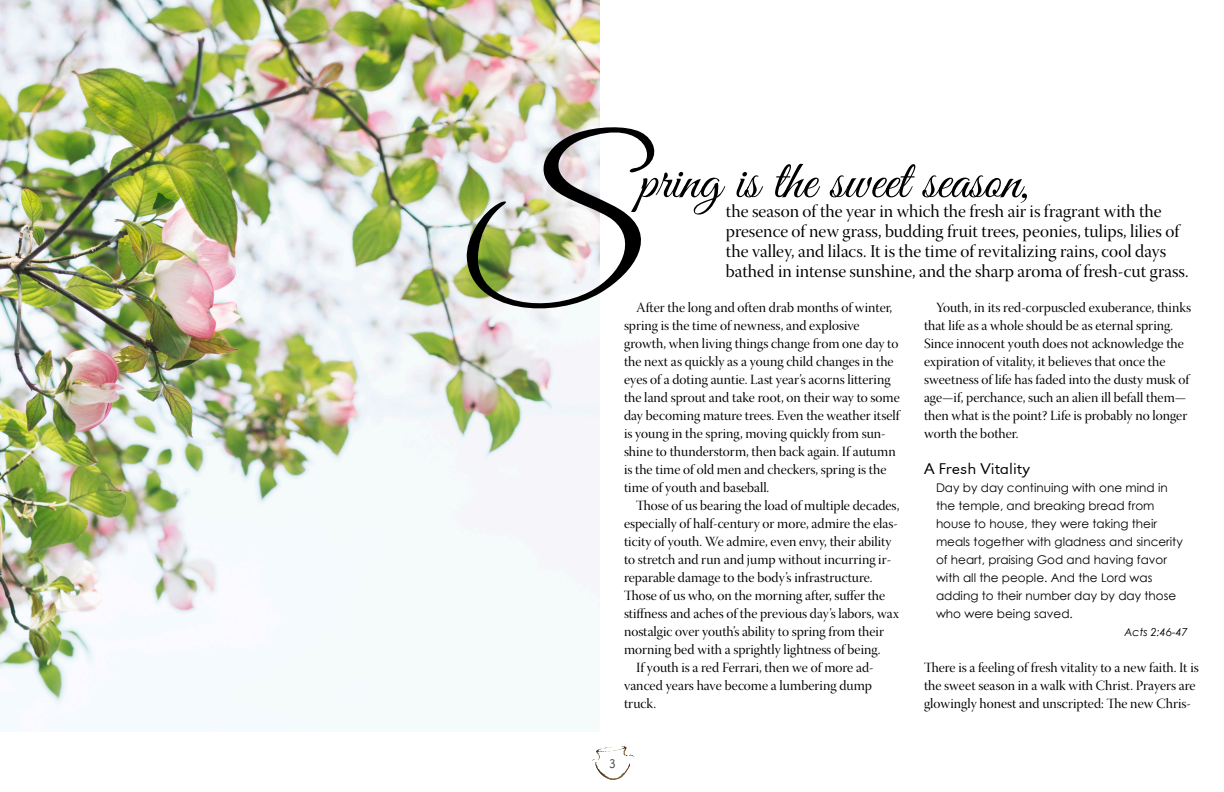
<style>
.page{position:relative;width:1224px;height:792px;background:#fff}
.page>*{position:absolute;margin:0;border:0;box-sizing:border-box;transform-origin:0 0}
.t1{font:200px "Great Vibes";color:#000}
.t2{font:55px "Great Vibes";color:#000}
.t3{font:18px/20px "Warnock Pro Disp";color:#000}
.t4{font:16px "URW Grotesk T Ligh Extr Wide";color:#000}
.t5{font:14px/18px "Warnock Pro Disp";color:#000}
.t6{font:13px "URW Grotesk T Ligh";color:#4d4d4d}
.t7{font:12px/18px "Century Gothic";color:#000}
.t8{font:italic 11px "Century Gothic";color:#000}
</style>
<div class="page">
<svg style="left:592px;top:746px;width:42px;height:34px"></svg>
<img style="left:0;top:0;width:600px;height:732px">
<h1 class="t1" style="left:467px;top:120px;width:182px">S</h1>
<h2 class="t2" style="left:639px;top:150px;width:392px">pring is the sweet season,</h2>
<p class="t3" style="left:726px;top:203px;width:464px">the season of the year in which the fresh air is fragrant with the presence of new grass, budding fruit trees, peonies, tulips, lilies of the valley, and lilacs. It is the time of revitalizing rains, cool days bathed in intense sunshine, and the sharp aroma of fresh-cut grass.</p>
<p class="t5" style="left:624px;top:300px;width:277px;text-indent:12px">After the long and often drab months of winter, spring is the time of newness, and explosive growth, when living things change from one day to the next as quickly as a young child changes in the eyes of a doting auntie. Last year’s acorns littering the land sprout and take root, on their way to some day becoming mature trees. Even the weather itself is young in the spring, moving quickly from sun&shy;shine to thunderstorm, then back again. If autumn is the time of old men and checkers, spring is the time of youth and baseball.</p>
<p class="t5" style="left:636px;top:498px;width:265px">Those of us bearing the load of multiple decades,</p>
<p class="t5" style="left:624px;top:516px;width:276px">especially of half-century or more, admire the elas-</p>
<p class="t5" style="left:624px;top:534px;width:269px">ticity of youth. We admire, even envy, their ability</p>
<p class="t5" style="left:624px;top:552px;width:269px">to stretch and run and jump without incurring ir-</p>
<p class="t5" style="left:624px;top:570px;width:250px">reparable damage to the body’s infrastructure.</p>
<p class="t5" style="left:624px;top:588px;width:263px">Those of us who, on the morning after, suffer the</p>
<p class="t5" style="left:624px;top:606px;width:277px">stiffness and aches of the previous day’s labors, wax</p>
<p class="t5" style="left:624px;top:624px;width:261px">nostalgic over youth’s ability to spring from their</p>
<p class="t5" style="left:624px;top:642px;width:258px">morning bed with a sprightly lightness of being.</p>
<p class="t5" style="left:636px;top:660px;width:239px">If youth is a red Ferrari, then we of more ad-</p>
<p class="t5" style="left:624px;top:678px;width:250px">vanced years have become a lumbering dump</p>
<p class="t5" style="left:624px;top:696px;width:34px">truck.</p>
<p class="t5" style="left:924px;top:300px;width:269px;text-indent:12px">Youth, in its red-corpuscled exuberance, thinks that life as a whole should be as eternal spring.<br>Since innocent youth does not acknowledge the expiration of vitality, it believes that once the sweetness of life has faded into the dusty musk of age—if, perchance, such an alien ill befall them— then what is the point? Life is probably no longer worth the bother.</p>
<p class="t4" style="left:924px;top:462px;width:107px">A Fresh Vitality</p>
<p class="t7" style="left:936px;top:480px;width:248px">Day by day continuing with one mind in the temple, and breaking bread from house to house, they were taking their meals together with gladness and sincerity of heart, praising God and having favor with all the people. And the Lord was adding to their number day by day those who were being saved.</p>
<p class="t8" style="left:1125px;top:628px;width:65px">Acts 2:46-47</p>
<p class="t5" style="left:924px;top:660px;width:276px">There is a feeling of fresh vitality to a new faith. It is the sweet season in a walk with Christ. Prayers are glowingly honest and unscripted: The new Chris-</p>
<p class="t6" style="left:609px;top:758px;width:9px">3</p>
</div>
